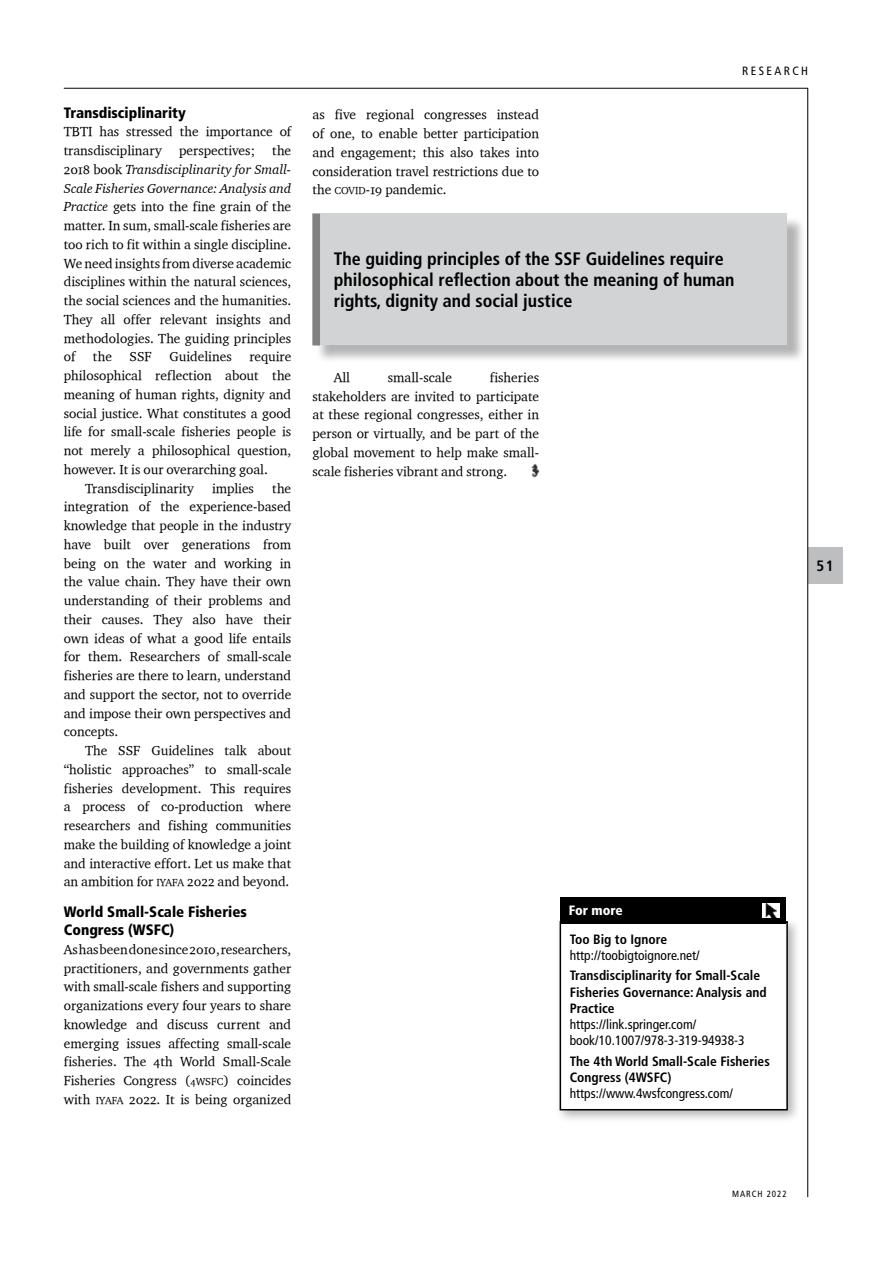
<style>
.page{position:relative;width:893px;height:1263px;background:#fff}
.page>*{position:absolute;margin:0;border:0;box-sizing:border-box;transform-origin:0 0}
.t1{font:700 condensed 18px/21px "Frutiger";color:#000}
.t2{font:900 condensed 15px/18px "Frutiger LT Std";color:#000}
.t3{font:700 condensed 15px "Frutiger LT Std";color:#000}
.t4{font:13.5px/18.8px "Charter OSITCTT";color:#000;text-align:justify}
.t5{font:700 condensed 13.5px/16.2px "Frutiger LT Std";color:#000}
.t6{font:condensed 13.5px/16.2px "Frutiger LT Std";color:#000}
.t7{font:13.5px/18.8px "Charter OSITCTT Italic";color:#000}
.t8{font:900 condensed 13.5px "Frutiger";color:#fff}
.t9{font:condensed 12px "Frutiger LT Std";letter-spacing:.2em;color:#000}
.t10{font:condensed 9px "Frutiger LT Std";letter-spacing:.1em;color:#000}
.s1{font-family:"Charter OSITCTT"}
.s2{font-family:"Charter OSITCTT Italic"}
.s3{font-size:10.5px}
</style>
<div class="page">
<div style="left:808px;top:547px;width:34px;height:36px;background:#bcbec0"></div>
<hr style="left:807px;top:88px;width:1px;height:1109px;background:#000">
<hr style="left:64px;top:88px;width:744px;height:1px;background:#000">
<svg style="left:531px;top:464px;width:8px;height:13px"></svg>
<div style="left:555px;top:916px;width:246px;height:208px;background:#000;opacity:.3"></div>
<div style="left:560px;top:922px;width:227px;height:188px;background:#fff"></div>
<div style="left:560px;top:921px;width:228px;height:189px;border:2px solid #000"></div>
<div style="left:560px;top:897px;width:225px;height:26px;background:#000"></div>
<img style="left:762px;top:903px;width:17px;height:15px">
<div style="left:315px;top:216px;width:491px;height:148px;background:#000;opacity:.3"></div>
<div style="left:313px;top:214px;width:474px;height:131px;background:#d1d3d4"></div>
<div style="left:313px;top:214px;width:7px;height:131px;background:#808080"></div>
<p class="t2" style="left:64px;top:103px;width:123px">Transdisciplinarity</p>
<p class="t4" style="left:64px;top:122px;width:229px">TBTI has stressed the importance of transdisciplinary</p>
<p class="t4" style="left:179px;top:141px;width:77px">perspectives;</p>
<p class="t4" style="left:272px;top:141px;width:20px">the</p>
<p class="t7" style="left:64px;top:160px;width:229px"><span class="s1">2018 book</span> Transdisciplinarity for Small-<br>Scale Fisheries Governance: Analysis and</p>
<p class="t4" style="left:64px;top:197px;width:229px"><span class="s2">Practice</span> gets into the fine grain of the matter. In sum, small-scale fisheries are too rich to fit within a single discipline.<br>We need insights from diverse academic disciplines within the natural sciences, the social sciences and the humanities.<br>They all offer relevant insights and methodologies. The guiding principles of</p>
<p class="t4" style="left:93px;top:347px;width:20px">the</p>
<p class="t4" style="left:130px;top:347px;width:24px">SSF</p>
<p class="t4" style="left:169px;top:347px;width:64px">Guidelines</p>
<p class="t4" style="left:249px;top:347px;width:43px">require</p>
<p class="t4" style="left:64px;top:366px;width:229px">philosophical reflection about the</p>
<p class="t4" style="left:64px;top:385px;width:229px">meaning of human rights, dignity and</p>
<p class="t4" style="left:64px;top:403px;width:229px">social justice. What constitutes a good</p>
<p class="t4" style="left:64px;top:422px;width:229px">life for small-scale fisheries people is</p>
<p class="t4" style="left:64px;top:441px;width:229px">not merely a philosophical question,</p>
<p class="t4" style="left:64px;top:460px;width:206px">however. It is our overarching goal.</p>
<p class="t4" style="left:85px;top:478px;width:110px">Transdisciplinarity</p>
<p class="t4" style="left:212px;top:478px;width:43px">implies</p>
<p class="t4" style="left:64px;top:478px;width:229px;text-indent:208px">the integration of the experience-based knowledge that people in the industry have built over generations from being on the water and working in the value chain. They have their own understanding of their problems and their causes. They also have their own ideas of what a good life entails for them. Researchers of small-scale fisheries are there to learn, understand and support the sector, not to override and impose their own perspectives and concepts.</p>
<p class="t4" style="left:64px;top:741px;width:229px;text-indent:21px">The SSF Guidelines talk about “holistic approaches” to small-scale fisheries development. This requires a process of co-production where researchers and fishing communities make the building of knowledge a joint and interactive effort. Let us make that an ambition for <span class="s3">IYAFA</span> 2022 and beyond.</p>
<p class="t2" style="left:64px;top:903px;width:184px">World Small-Scale Fisheries<br>Congress (WSFC)</p>
<p class="t4" style="left:64px;top:940px;width:229px">As has been done since 2010, researchers, practitioners, and governments gather with small-scale fishers and supporting organizations every four years to share knowledge and discuss current and emerging issues affecting small-scale fisheries. The 4th World Small-Scale Fisheries Congress (<span class="s3">4WSFC</span>) coincides with <span class="s3">IYAFA</span> 2022. It is being organized</p>
<p class="t4" style="left:313px;top:105px;width:228px">as five regional congresses instead of one, to enable better participation and engagement; this also takes into consideration travel restrictions due to the <span class="s3">COVID</span>-19 pandemic.</p>
<p class="t9" style="left:742px;top:64px;width:67px">resea rch</p>
<h1 class="t1" style="left:334px;top:248px;width:402px">The guiding principles of the SSF Guidelines require philosophical reflection about the meaning of human rights, dignity and social justice</h1>
<p class="t4" style="left:313px;top:368px;width:228px;text-indent:177px">fisheries stakeholders are invited to participate at these regional congresses, either in person or virtually, and be part of the global movement to help make small&shy;scale fisheries vibrant and strong.</p>
<p class="t4" style="left:334px;top:368px;width:18px">All</p>
<p class="t4" style="left:388px;top:368px;width:66px">small-scale</p>
<p class="t3" style="left:817px;top:557px;width:19px">51</p>
<p class="t8" style="left:569px;top:902px;width:56px">For more</p>
<p class="t5" style="left:570px;top:931px;width:99px">Too Big to Ignore</p>
<p class="t6" style="left:570px;top:947px;width:131px">http://toobigtoignore.net/</p>
<p class="t5" style="left:570px;top:968px;width:198px">Transdisciplinarity for Small-Scale<br>Fisheries Governance: Analysis and<br>Practice</p>
<p class="t6" style="left:570px;top:1016px;width:176px">https://link.springer.com/ book/10.1007/978-3-319-94938-3</p>
<p class="t5" style="left:570px;top:1053px;width:202px">The 4th World Small-Scale Fisheries<br>Congress (4WSFC)</p>
<p class="t6" style="left:570px;top:1085px;width:165px">https://www.4wsfcongress.com/</p>
<p class="t10" style="left:732px;top:1189px;width:56px">MARCH 2022</p>
</div>
